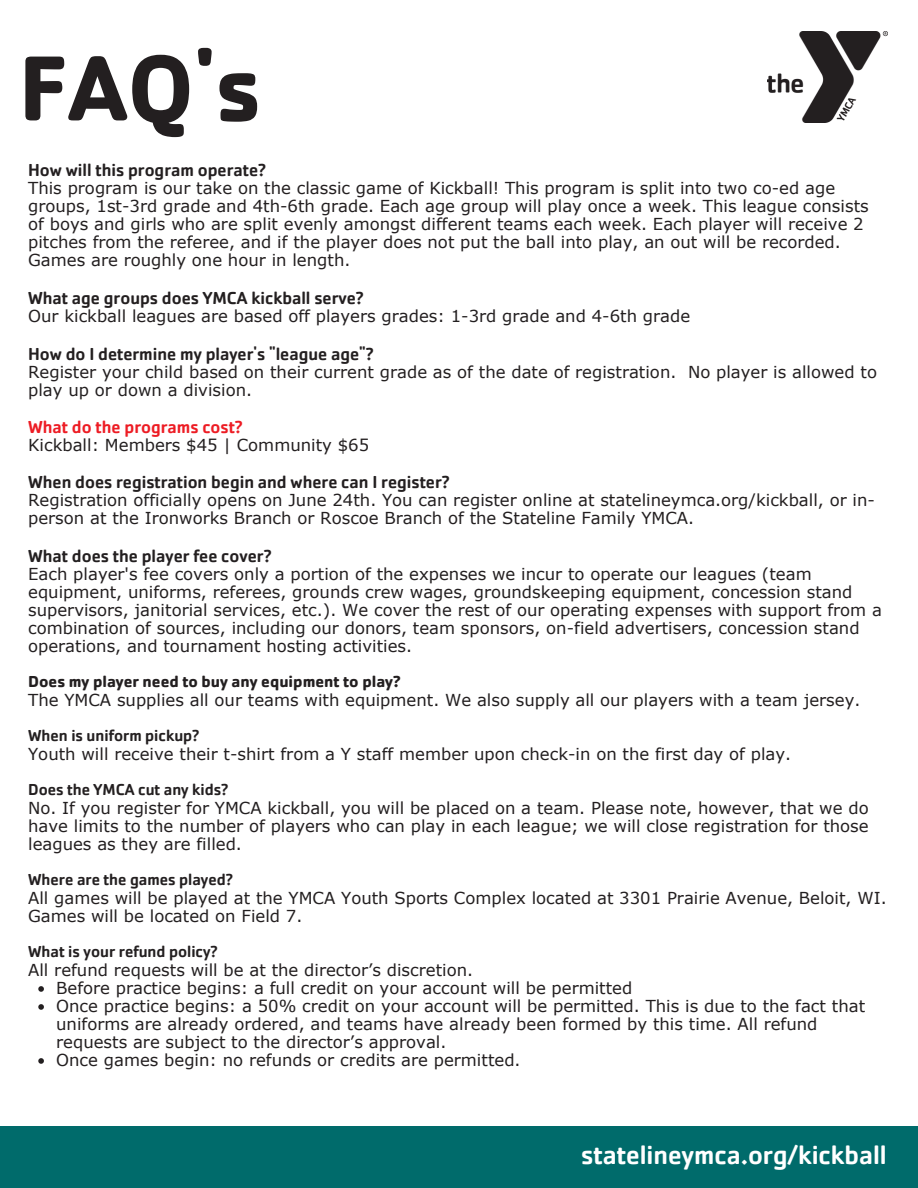
<style>
.page{position:relative;width:918px;height:1188px;background:#fff}
.page>*{position:absolute;margin:0;border:0;box-sizing:border-box;transform-origin:0 0}
.t1{font:700 95.7px "Cachet Pro";color:#231f20}
.t2{font:500 27px "Cachet Pro";color:#fff}
.t3{font:500 18px "Cachet Pro";color:#231f20}
.t4{font:500 18px "Cachet Pro";color:#ed1c24}
.t5{font:16.5px/18px "Verdana";color:#231f20}
.t6{font:500 16.5px "Cachet Pro";color:#231f20}
.t7{font:700 16.5px "Cachet Pro";color:#231f20}
</style>
<div class="page">
<div style="left:0;top:1126px;width:918px;height:62px;background:#006b6b"></div>
<svg style="left:38px;top:986px;width:6px;height:6px"></svg>
<svg style="left:38px;top:1004px;width:6px;height:6px"></svg>
<svg style="left:38px;top:1058px;width:6px;height:6px"></svg>
<img style="left:768px;top:32px;width:119px;height:91px">
<p class="t1" style="left:18px;top:28px;width:244px">FAQ's</p>
<h1 class="t3" style="left:28px;top:159px;width:239px">How will this program operate?</h1>
<p class="t5" style="left:28px;top:179px;width:842px">This program is our take on the classic game of Kickball! This program is split into two co-ed age groups, 1st-3rd grade and 4th-6th grade. Each age group will play once a week. This league consists of boys and girls who are split evenly amongst different teams each week. Each player will receive 2 pitches from the referee, and if the player does not put the ball into play, an out will be recorded.<br>Games are roughly one hour in length.</p>
<p class="t3" style="left:28px;top:287px;width:337px">What age groups does YMCA kickball serve?</p>
<p class="t5" style="left:28px;top:307px;width:664px">Our kickball leagues are based off players grades: 1-3rd grade and 4-6th grade</p>
<p class="t3" style="left:28px;top:342px;width:347px">How do I determine my player's "league age"?</p>
<p class="t5" style="left:28px;top:362px;width:850px">Register your child based on their current grade as of the date of registration. No player is allowed to play up or down a division.</p>
<p class="t4" style="left:28px;top:415px;width:216px">What do the programs cost?</p>
<p class="t5" style="left:28px;top:435px;width:343px">Kickball: Members $45 | Community $65</p>
<p class="t3" style="left:28px;top:470px;width:423px">When does registration begin and where can I register?</p>
<p class="t5" style="left:28px;top:490px;width:848px">Registration officially opens on June 24th. You can register online at statelineymca.org/kickball, or in&shy;person at the Ironworks Branch or Roscoe Branch of the Stateline Family YMCA.</p>
<p class="t3" style="left:28px;top:545px;width:245px">What does the player fee cover?</p>
<p class="t5" style="left:28px;top:564px;width:855px">Each player's fee covers only a portion of the expenses we incur to operate our leagues (team equipment, uniforms, referees, grounds crew wages, groundskeeping equipment, concession stand supervisors, janitorial services, etc.). We cover the rest of our operating expenses with support from a combination of sources, including our donors, team sponsors, on-field advertisers, concession stand</p>
<p class="t5" style="left:28px;top:636px;width:385px">operations, and tournament hosting activities.</p>
<p class="t7" style="left:28px;top:671px;width:374px">Does my player need to buy any equipment to play?</p>
<p class="t5" style="left:28px;top:690px;width:834px">The YMCA supplies all our teams with equipment. We also supply all our players with a team jersey.</p>
<p class="t6" style="left:28px;top:725px;width:173px">When is uniform pickup?</p>
<p class="t5" style="left:28px;top:744px;width:765px">Youth will receive their t-shirt from a Y staff member upon check-in on the first day of play.</p>
<p class="t6" style="left:28px;top:779px;width:202px">Does the YMCA cut any kids?</p>
<p class="t5" style="left:28px;top:798px;width:842px;text-align:justify">No. If you register for YMCA kickball, you will be placed on a team. Please note, however, that we do have limits to the number of players who can play in each league; we will close registration for those leagues as they are filled.</p>
<p class="t6" style="left:28px;top:869px;width:206px">Where are the games played?</p>
<p class="t5" style="left:28px;top:888px;width:860px">All games will be played at the YMCA Youth Sports Complex located at 3301 Prairie Avenue, Beloit, WI.<br>Games will be located on Field 7.</p>
<p class="t6" style="left:28px;top:941px;width:191px">What is your refund policy?</p>
<p class="t5" style="left:28px;top:960px;width:446px">All refund requests will be at the director’s discretion.</p>
<p class="t5" style="left:56px;top:978px;width:578px">Before practice begins: a full credit on your account will be permitted</p>
<p class="t5" style="left:56px;top:996px;width:810px">Once practice begins: a 50% credit on your account will be permitted. This is due to the fact that uniforms are already ordered, and teams have already been formed by this time. All refund requests are subject to the director’s approval.</p>
<p class="t5" style="left:56px;top:1050px;width:466px">Once games begin: no refunds or credits are permitted.</p>
<p class="t2" style="left:581px;top:1138px;width:307px">statelineymca.org/kickball</p>
</div>
